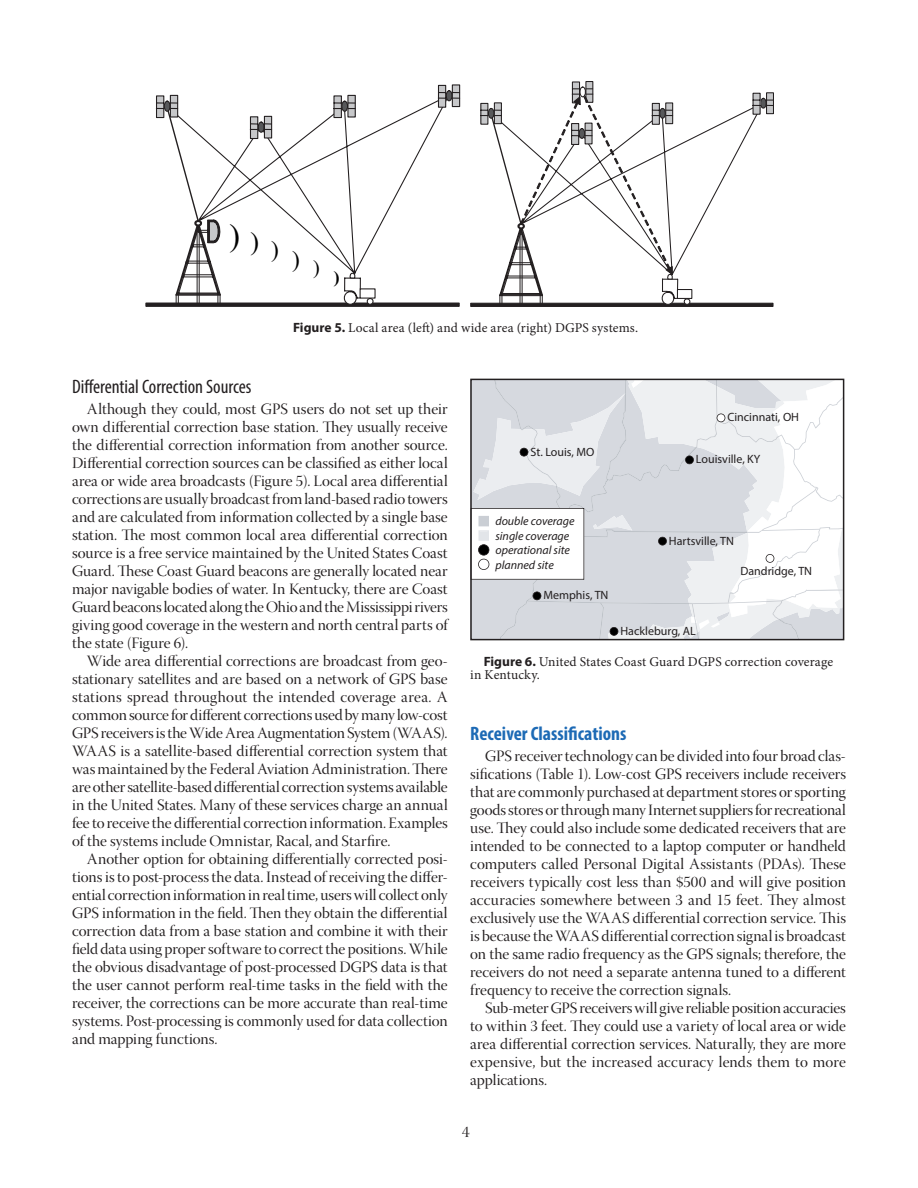
<style>
.page{position:relative;width:918px;height:1188px;background:#fff}
.page>*{position:absolute;margin:0;border:0;box-sizing:border-box;transform-origin:0 0}
.t1{font:31.65px "Times New Roman";color:#000}
.t2{font:23.25px "Times New Roman";color:#000}
._2{font:condensed 19.5px "Myriad Pro";color:#231f20}
._1{font:700 condensed 19.5px "Myriad Pro";color:#1d6ab5}
.t3{font:700 17.4px "Times New Roman";color:#000}
.body{font:15.75px/18px "Warnock Pro Disp";letter-spacing:.005em;color:#231f20;text-align:justify}
.Fig_caption{font:13.5px/13.5px "Minion Pro";letter-spacing:.01em;color:#231f20}
.t4{font:12px "Myriad Pro";color:#231f20}
.t5{font:italic 12px/14.4px "Myriad Pro";color:#231f20}
.s1{font-family:"Myriad Pro";font-weight:700}
</style>
<div class="page">
<div style="left:146px;top:303px;width:313px;height:4px;border:1px solid #231f20"></div>
<svg style="left:170px;top:94px;width:273px;height:178px"></svg>
<svg style="left:342px;top:272px;width:32px;height:33px"></svg>
<svg style="left:249px;top:116px;width:24px;height:24px"></svg>
<svg style="left:437px;top:84px;width:24px;height:24px"></svg>
<svg style="left:333px;top:95px;width:23px;height:24px"></svg>
<svg style="left:155px;top:95px;width:66px;height:210px"></svg>
<div style="left:470px;top:303px;width:303px;height:4px;border:1px solid #231f20"></div>
<svg style="left:691px;top:108px;width:66px;height:132px"></svg>
<div style="left:677px;top:289px;width:15px;height:10px;border:1px solid #231f20"></div>
<svg style="left:752px;top:92px;width:22px;height:23px"></svg>
<svg style="left:480px;top:81px;width:211px;height:224px"></svg>
<svg style="left:471px;top:379px;width:374px;height:262px"></svg>
<p class="t1" style="left:230px;top:214px;width:31px">) <sub>)</sub></p>
<p class="t2" style="left:271px;top:233px;width:9px">)</p>
<p class="t2" style="left:292px;top:244px;width:29px">) <sub>)</sub></p>
<p class="t3" style="left:334px;top:265px;width:7px">)</p>
<p class="Fig_caption" style="left:293px;top:321px;width:346px"><span class="s1">Figure 5.</span> Local area (left) and wide area (right) DGPS systems.</p>
<p class="_2" style="left:72px;top:375px;width:181px">Differential Correction Sources</p>
<p class="body" style="left:72px;top:402px;width:377px;text-indent:15px">Although they could, most GPS users do not set up their own differential correction base station. They usually receive the differential correction information from another source.<br>Differential correction sources can be classified as either local area or wide area broadcasts (Figure 5). Local area differential corrections are usually broadcast from land-based radio towers and are calculated from information collected by a single base station. The most common local area differential correction source is a free service maintained by the United States Coast Guard. These Coast Guard beacons are generally located near major navigable bodies of water. In Kentucky, there are Coast Guard beacons located along the Ohio and the Mississippi rivers giving good coverage in the western and north central parts of the state (Figure 6).</p>
<p class="body" style="left:72px;top:654px;width:377px;text-indent:15px">Wide area differential corrections are broadcast from geo&shy;stationary satellites and are based on a network of GPS base stations spread throughout the intended coverage area. A common source for different corrections used by many low-cost GPS receivers is the Wide Area Augmentation System (WAAS).<br>WAAS is a satellite-based differential correction system that was maintained by the Federal Aviation Administration. There are other satellite-based differential correction systems available in the United States. Many of these services charge an annual fee to receive the differential correction information. Examples of the systems include Omnistar, Racal, and Starfire.</p>
<p class="body" style="left:72px;top:852px;width:377px;text-indent:15px">Another option for obtaining differentially corrected posi&shy;tions is to post-process the data. Instead of receiving the differ&shy;ential correction information in real time, users will collect only GPS information in the field. Then they obtain the differential correction data from a base station and combine it with their field data using proper software to correct the positions. While the obvious disadvantage of post-processed DGPS data is that the user cannot perform real-time tasks in the field with the receiver, the corrections can be more accurate than real-time systems. Post-processing is commonly used for data collection and mapping functions.</p>
<p class="t4" style="left:530px;top:444px;width:65px">St. Louis, MO</p>
<p class="t4" style="left:727px;top:410px;width:73px">Cincinnati, OH</p>
<p class="t4" style="left:696px;top:452px;width:66px">Louisville, KY</p>
<p class="t5" style="left:495px;top:514px;width:81px">double coverage single coverage operational site planned site</p>
<p class="t4" style="left:543px;top:588px;width:67px">Memphis, TN</p>
<p class="t4" style="left:669px;top:533px;width:67px">Hartsville, TN</p>
<p class="t4" style="left:740px;top:563px;width:73px">Dandridge, TN</p>
<p class="t4" style="left:620px;top:623px;width:77px">Hackleburg, AL</p>
<p class="Fig_caption" style="left:470px;top:655px;width:364px;text-indent:14px"><span class="s1">Figure 6.</span> United States Coast Guard DGPS correction coverage in Kentucky.</p>
<p class="_1" style="left:470px;top:721px;width:158px">Receiver Classifications</p>
<p class="body" style="left:470px;top:749px;width:377px;text-indent:15px">GPS receiver technology can be divided into four broad clas&shy;sifications (Table 1). Low-cost GPS receivers include receivers that are commonly purchased at department stores or sporting goods stores or through many Internet suppliers for recreational use. They could also include some dedicated receivers that are intended to be connected to a laptop computer or handheld computers called Personal Digital Assistants (PDAs). These receivers typically cost less than $500 and will give position accuracies somewhere between 3 and 15 feet. They almost exclusively use the WAAS differential correction service. This is because the WAAS differential correction signal is broadcast on the same radio frequency as the GPS signals; therefore, the receivers do not need a separate antenna tuned to a different frequency to receive the correction signals.</p>
<p class="body" style="left:470px;top:1001px;width:377px;text-indent:15px">Sub-meter GPS receivers will give reliable position accuracies to within 3 feet. They could use a variety of local area or wide area differential correction services. Naturally, they are more expensive, but the increased accuracy lends them to more applications.</p>
<p class="body" style="left:462px;top:1124px;width:9px">4</p>
</div>
